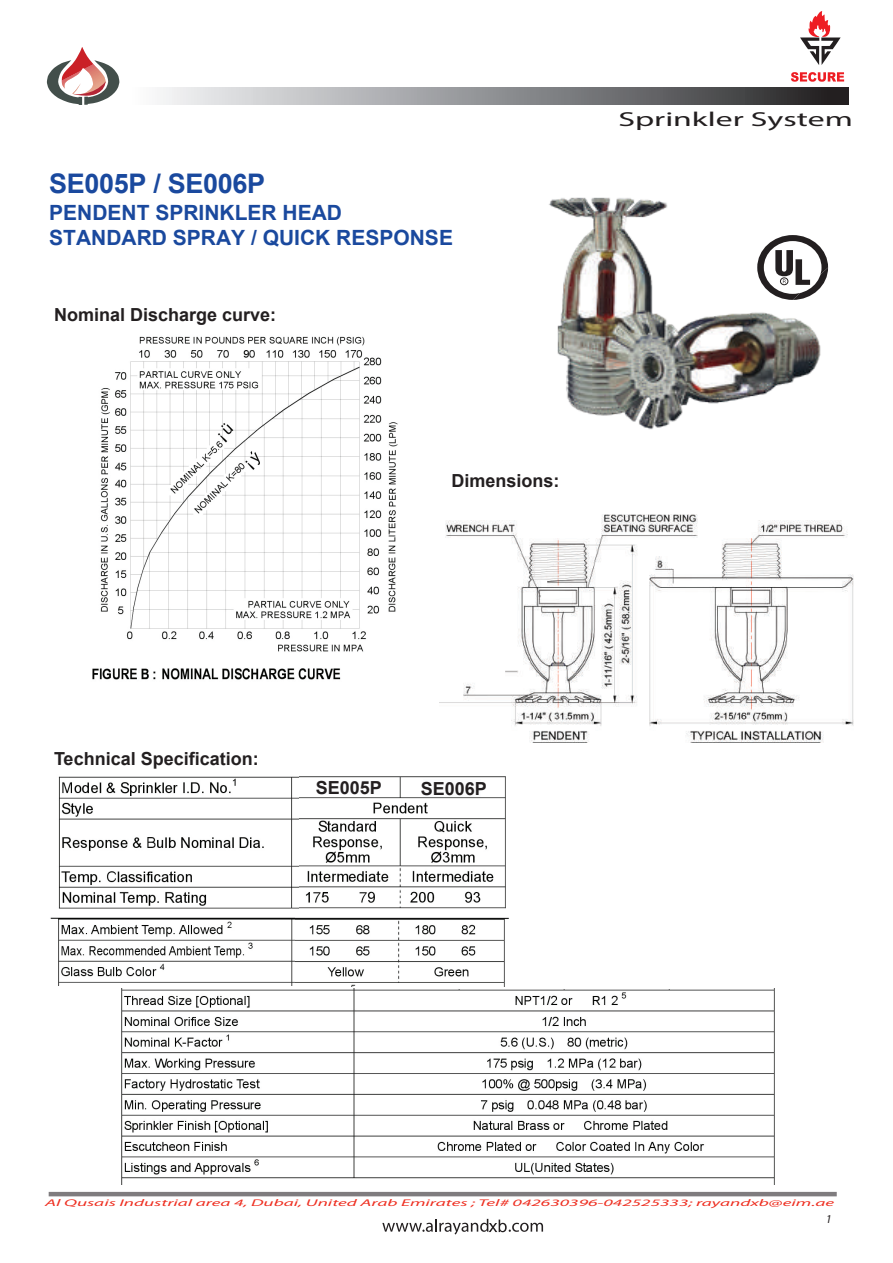
<style>
.page{position:relative;width:893px;height:1263px;background:#fff}
.page>*{position:absolute;margin:0;border:0;box-sizing:border-box;transform-origin:0 0}
.t1{font:700 27px "Arial";letter-spacing:-.015em;color:#1a499e}
.t2{font:700 21px/25.2px "Arial";color:#1a499e}
.t3{font:20.25px "Myriad Pro";color:#231f20;scale:1.67 1}
.t4{font:700 18px "Arial";color:#231f20}
.t5{font:italic 12px "Myriad Pro";color:#231f20}
.t6{font:italic 9.75px "Myriad Pro";color:#ee3022;scale:1.97 1}
</style>
<div class="page">
<div style="left:128px;top:88px;width:720px;height:17px;background:linear-gradient(to right,#fdffff,#242426)"></div>
<svg style="left:47px;top:47px;width:73px;height:58px"></svg>
<hr style="left:49px;top:1192px;width:788px;height:4px;background:#7f7c7e">
<svg style="left:382px;top:1219px;width:161px;height:15px"></svg>
<img style="left:549px;top:197px;width:280px;height:233px">
<img style="left:92px;top:336px;width:306px;height:344px">
<img style="left:440px;top:514px;width:414px;height:229px">
<img style="left:299px;top:776px;width:207px;height:133px">
<img style="left:58px;top:776px;width:241px;height:133px">
<img style="left:50px;top:917px;width:246px;height:68px">
<img style="left:296px;top:917px;width:213px;height:69px">
<img style="left:121px;top:988px;width:654px;height:196px">
<div style="left:319px;top:780px;width:61px;height:14px;background:#fbfcfd"></div>
<div style="left:423px;top:779px;width:58px;height:17px;background:#fbfcfd"></div>
<svg style="left:800px;top:11px;width:41px;height:54px"></svg>
<svg style="left:791px;top:72px;width:53px;height:10px"></svg>
<h1 class="t1" style="left:49px;top:164px;width:217px">SE005P / SE006P</h1>
<h2 class="t2" style="left:49px;top:200px;width:405px">PENDENT SPRINKLER HEAD<br>STANDARD SPRAY / QUICK RESPONSE</h2>
<h3 class="t4" style="left:54px;top:302px;width:224px">Nominal Discharge curve:</h3>
<h3 class="t4" style="left:452px;top:468px;width:110px">Dimensions:</h3>
<h3 class="t3" style="left:618px;top:107px;width:142px">Sprinkler System</h3>
<h3 class="t4" style="left:54px;top:746px;width:206px">Technical Specification:</h3>
<h3 class="t4" style="left:316px;top:775px;width:68px">SE005P</h3>
<h3 class="t4" style="left:421px;top:776px;width:68px">SE006P</h3>
<p class="t6" style="left:45px;top:1197px;width:402px">Al Qusais Industrial area 4, Dubai, United Arab Emirates ; Tel# 042630396-042525333; rayandxb@eim.ae</p>
<p class="t5" style="left:826px;top:1211px;width:7px">1</p>
</div>
